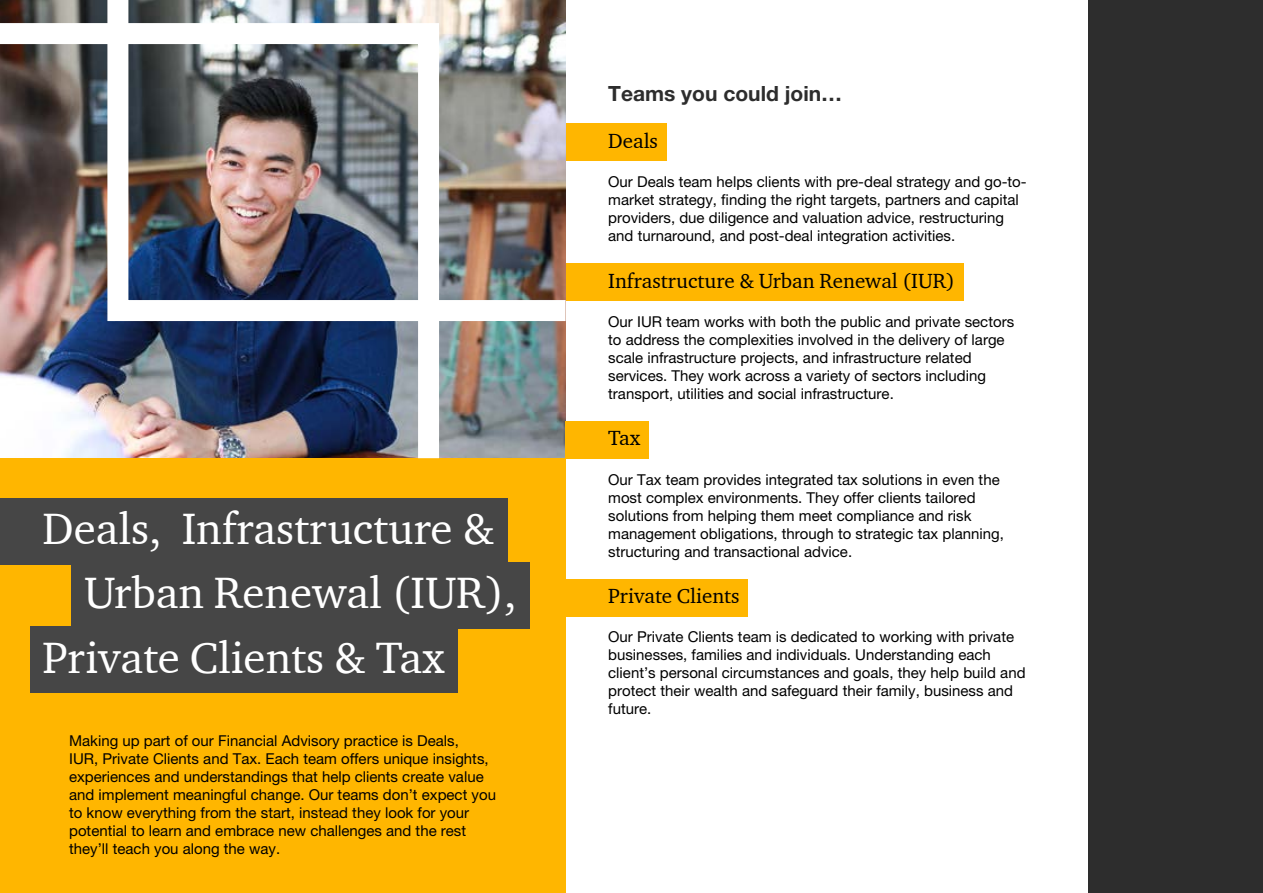
<style>
.page{position:relative;width:1263px;height:893px;background:#fff}
.page>*{position:absolute;margin:0;border:0;box-sizing:border-box;transform-origin:0 0}
.t1{font:45px "Charter ITC";color:#fff}
.t2{font:21px "Charter ITC";color:#000}
.t3{font:700 21px "Helvetica Neue";color:#2d2d2d}
.t4{font:15px/18px "Helvetica Neue";color:#000}
</style>
<div class="page">
<div style="left:1089px;top:0;width:174px;height:893px;background:#2d2d2d"></div>
<img style="left:0;top:0;width:566px;height:458px">
<div style="left:0;top:458px;width:566px;height:435px;background:#ffb600"></div>
<div style="left:566px;top:124px;width:100px;height:37px;background:#ffb600"></div>
<div style="left:566px;top:264px;width:397px;height:37px;background:#ffb600"></div>
<div style="left:566px;top:421px;width:83px;height:37px;background:#ffb600"></div>
<div style="left:566px;top:579px;width:182px;height:37px;background:#ffb600"></div>
<div style="left:0;top:498px;width:508px;height:66px;background:#464646"></div>
<div style="left:71px;top:562px;width:458px;height:66px;background:#464646"></div>
<div style="left:30px;top:626px;width:427px;height:67px;background:#464646"></div>
<img style="left:0;top:13px;width:450px;height:446px">
<img style="left:97px;top:0;width:490px;height:332px">
<h1 class="t1" style="left:43px;top:501px;width:453px">Deals, Infrastructure &amp;</h1>
<h1 class="t1" style="left:84px;top:565px;width:434px">Urban Renewal (IUR),</h1>
<h1 class="t1" style="left:43px;top:629px;width:404px">Private Clients &amp; Tax</h1>
<p class="t4" style="left:69px;top:731px;width:428px">Making up part of our Financial Advisory practice is Deals,<br>IUR, Private Clients and Tax. Each team offers unique insights, experiences and understandings that help clients create value and implement meaningful change. Our teams don’t expect you to know everything from the start, instead they look for your potential to learn and embrace new challenges and the rest they’ll teach you along the way.</p>
<h2 class="t3" style="left:608px;top:81px;width:236px">Teams you could join…</h2>
<h2 class="t2" style="left:608px;top:128px;width:51px">Deals</h2>
<p class="t4" style="left:608px;top:173px;width:420px">Our Deals team helps clients with pre-deal strategy and go-to&shy;market strategy, finding the right targets, partners and capital providers, due diligence and valuation advice, restructuring and turnaround, and post-deal integration activities.</p>
<h2 class="t2" style="left:608px;top:267px;width:348px">Infrastructure &amp; Urban Renewal (IUR)</h2>
<p class="t4" style="left:608px;top:312px;width:407px">Our IUR team works with both the public and private sectors to address the complexities involved in the delivery of large scale infrastructure projects, and infrastructure related services. They work across a variety of sectors including transport, utilities and social infrastructure.</p>
<h2 class="t2" style="left:608px;top:425px;width:34px">Tax</h2>
<p class="t4" style="left:608px;top:470px;width:397px">Our Tax team provides integrated tax solutions in even the most complex environments. They offer clients tailored solutions from helping them meet compliance and risk management obligations, through to strategic tax planning, structuring and transactional advice.</p>
<h2 class="t2" style="left:608px;top:583px;width:133px">Private Clients</h2>
<p class="t4" style="left:608px;top:628px;width:419px">Our Private Clients team is dedicated to working with private businesses, families and individuals. Understanding each client’s personal circumstances and goals, they help build and protect their wealth and safeguard their family, business and future.</p>
</div>
